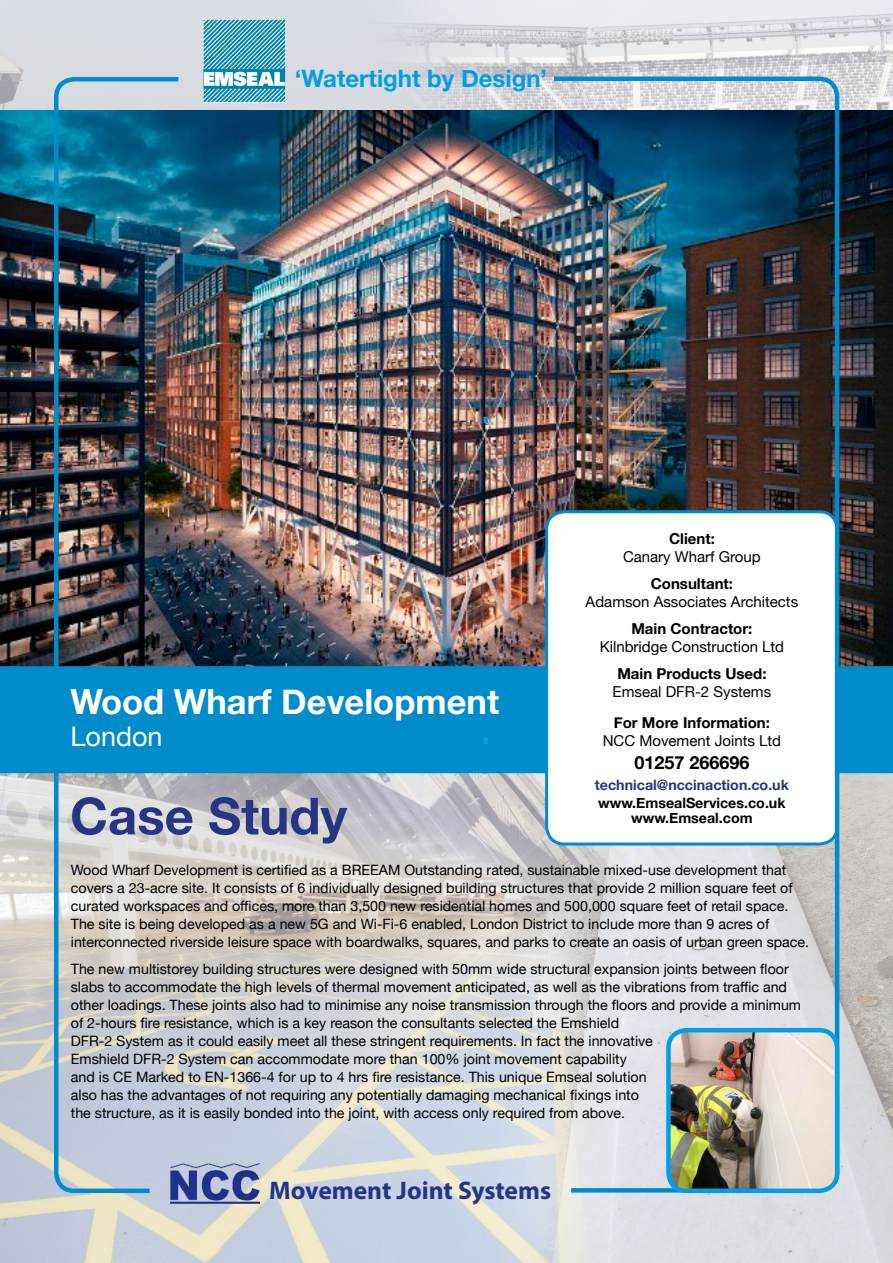
<style>
.page{position:relative;width:893px;height:1263px;background:#fff}
.page>*{position:absolute;margin:0;border:0;box-sizing:border-box;transform-origin:0 0}
.t1{font:700 51px "Helvetica Neue";color:#283583}
.t2{font:700 34.5px "Helvetica Neue";color:#fff}
.t3{font:27px "Helvetica Neue";color:#fff}
.t4{font:700 25.5px "Myriad Pro";color:#243588}
.t5{font:700 24px "Helvetica Neue";color:#009fe3}
.t6{font:700 18px "Helvetica Neue";color:#000}
.t7{font:15px "Helvetica Neue";color:#000}
.t8{font:700 15px "Helvetica Neue";color:#000}
.t9{font:14.25px/18px "Helvetica Neue";color:#000}
.t10{font:700 14.25px/15px "Helvetica Neue";color:#000;text-align:center}
.t11{font:700 14.25px "Helvetica Neue";color:#283583}
</style>
<div class="page">
<img style="left:0;top:0;width:893px;height:1263px">
<img style="left:0;top:111px;width:893px;height:555px">
<img style="left:52px;top:75px;width:131px;height:1120px">
<img style="left:171px;top:1163px;width:89px;height:40px">
<div style="left:0;top:666px;width:893px;height:107px;background:#008bcb"></div>
<svg style="left:484px;top:417px;width:4px;height:6px"></svg>
<svg style="left:484px;top:738px;width:4px;height:6px"></svg>
<img style="left:549px;top:74px;width:293px;height:1121px">
<img style="left:203px;top:19px;width:83px;height:83px">
<img style="left:668px;top:1030px;width:169px;height:161px">
<div style="left:666px;top:1028px;width:173px;height:165px;border:4px solid #009fe3;border-radius:18px"></div>
<h3 class="t5" style="left:295px;top:59px;width:254px">‘Watertight by Design’</h3>
<h2 class="t2" style="left:71px;top:675px;width:430px">Wood Wharf Development</h2>
<h3 class="t3" style="left:71px;top:717px;width:94px">London</h3>
<h1 class="t1" style="left:70px;top:776px;width:278px">Case Study</h1>
<p class="t8" style="left:669px;top:527px;width:47px">Client:</p>
<p class="t7" style="left:623px;top:545px;width:139px">Canary Wharf Group</p>
<p class="t8" style="left:651px;top:572px;width:84px">Consultant:</p>
<p class="t7" style="left:586px;top:590px;width:214px">Adamson Associates Architects</p>
<p class="t8" style="left:631px;top:617px;width:123px">Main Contractor:</p>
<p class="t7" style="left:600px;top:635px;width:186px">Kilnbridge Construction Ltd</p>
<p class="t8" style="left:617px;top:662px;width:151px">Main Products Used:</p>
<p class="t7" style="left:613px;top:680px;width:160px">Emseal DFR-2 Systems</p>
<p class="t8" style="left:614px;top:711px;width:158px">For More Information:</p>
<p class="t7" style="left:603px;top:730px;width:180px">NCC Movement Joints Ltd</p>
<p class="t6" style="left:634px;top:748px;width:117px">01257 266696</p>
<p class="t11" style="left:595px;top:773px;width:195px">technical@nccinaction.co.uk</p>
<p class="t10" style="left:598px;top:795px;width:189px">www.EmsealServices.co.uk www.Emseal.com</p>
<p class="t9" style="left:71px;top:862px;width:740px">Wood Wharf Development is certified as a BREEAM Outstanding rated, sustainable mixed-use development that covers a 23-acre site. It consists of 6 individually designed building structures that provide 2 million square feet of curated workspaces and offices, more than 3,500 new residential homes and 500,000 square feet of retail space.<br>The site is being developed as a new 5G and Wi-Fi-6 enabled, London District to include more than 9 acres of interconnected riverside leisure space with boardwalks, squares, and parks to create an oasis of urban green space.</p>
<p class="t9" style="left:71px;top:961px;width:732px">The new multistorey building structures were designed with 50mm wide structural expansion joints between floor slabs to accommodate the high levels of thermal movement anticipated, as well as the vibrations from traffic and other loadings. These joints also had to minimise any noise transmission through the floors and provide a minimum of 2-hours fire resistance, which is a key reason the consultants selected the Emshield<br>DFR-2 System as it could easily meet all these stringent requirements. In fact the innovative<br>Emshield DFR-2 System can accommodate more than 100% joint movement capability<br>and is CE Marked to EN-1366-4 for up to 4 hrs fire resistance. This unique Emseal solution<br>also has the advantages of not requiring any potentially damaging mechanical fixings into<br>the structure, as it is easily bonded into the joint, with access only required from above.</p>
<h3 class="t4" style="left:269px;top:1173px;width:283px">Movement Joint Systems</h3>
</div>
